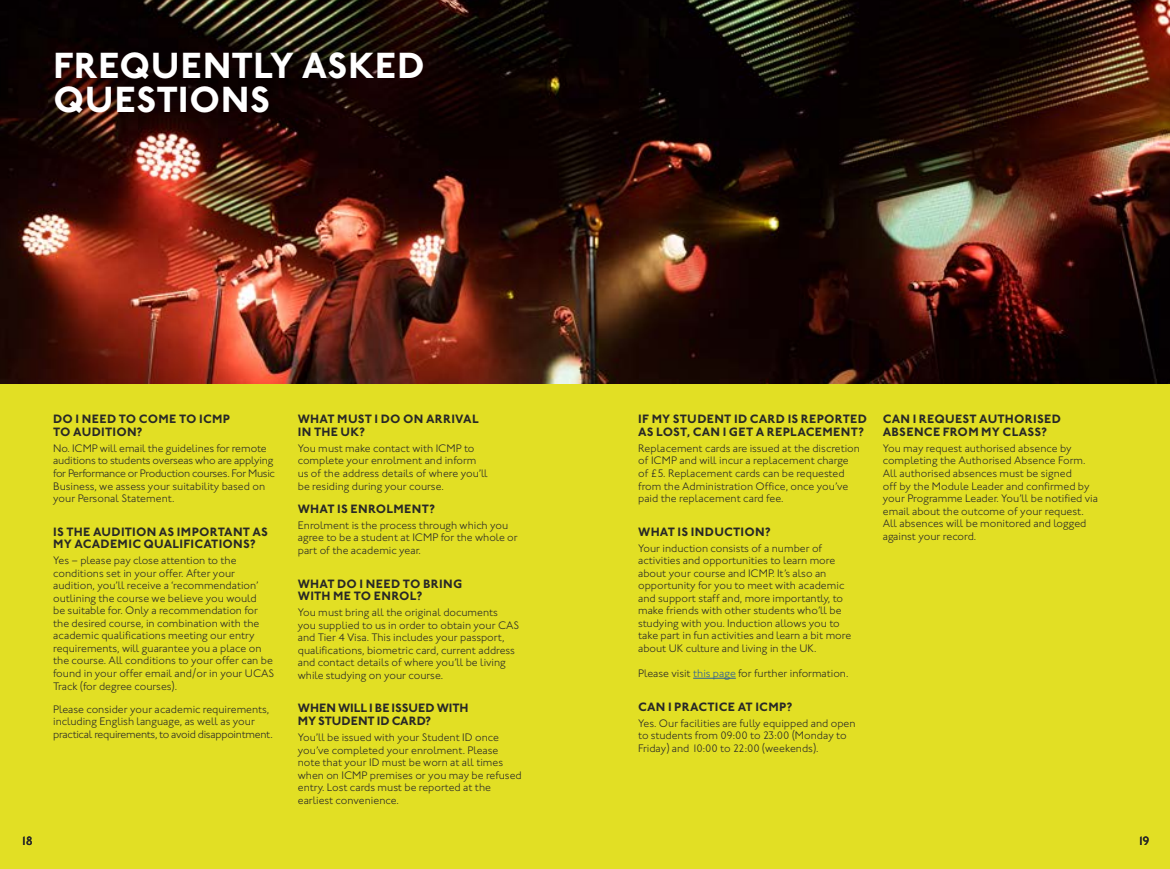
<style>
.page{position:relative;width:1170px;height:869px;background:#fff}
.page>*{position:absolute;margin:0;border:0;box-sizing:border-box;transform-origin:0 0}
.t1{font:700 37.5px/33.8px "Johnston ITC";letter-spacing:.005em;color:#fff}
.t2{font:700 12.5px/12.5px "Johnston ITC";letter-spacing:.02em;color:#282827}
.t3{font:700 12.5px/12.5px "Johnston ITC";letter-spacing:-.005em;color:#282827}
.t4{font:500 12.5px "Johnston ITC";color:#282827}
.t5{font:300 11.25px/12.5px "Johnston ITC";color:#282827}
.s1{color:#275b9b}
</style>
<div class="page">
<div style="left:0;top:0;width:1169px;height:868px;background:#e2df24"></div>
<img style="left:0;top:0;width:1169px;height:383px">
<hr style="left:693px;top:677px;width:42px;height:1px;background:#275b9b">
<h1 class="t1" style="left:53px;top:49px;width:373px">FREQUENTLY ASKED<br>QUESTIONS</h1>
<p class="t2" style="left:53px;top:413px;width:178px">DO I NEED TO COME TO ICMP<br>TO AUDITION?</p>
<p class="t5" style="left:53px;top:442px;width:223px">No. ICMP will email the guidelines for remote auditions to students overseas who are applying for Performance or Production courses. For Music Business, we assess your suitability based on your Personal Statement.</p>
<p class="t2" style="left:53px;top:525px;width:216px">IS THE AUDITION AS IMPORTANT AS<br>MY ACADEMIC QUALIFICATIONS?</p>
<p class="t5" style="left:53px;top:554px;width:222px">Yes – please pay close attention to the conditions set in your offer. After your audition, you’ll receive a ‘recommendation’ outlining the course we believe you would<br>be suitable for. Only a recommendation for the desired course, in combination with the academic qualifications meeting our entry requirements, will guarantee you a place on the course. All conditions to your offer can be found in your offer email and/or in your UCAS Track (for degree courses).</p>
<p class="t5" style="left:53px;top:702px;width:221px">Please consider your academic requirements, including English language, as well as your practical requirements, to avoid disappointment.</p>
<p class="t2" style="left:298px;top:412px;width:182px">WHAT MUST I DO ON ARRIVAL<br>IN THE UK?</p>
<p class="t5" style="left:298px;top:442px;width:192px">You must make contact with ICMP to complete your enrolment and inform us of the address details of where you’ll be residing during your course.</p>
<p class="t2" style="left:298px;top:502px;width:139px">WHAT IS ENROLMENT?</p>
<p class="t5" style="left:298px;top:518px;width:221px">Enrolment is the process through which you agree to be a student at ICMP for the whole or part of the academic year.</p>
<p class="t2" style="left:298px;top:576px;width:166px">WHAT DO I NEED TO BRING<br>WITH ME TO ENROL?</p>
<p class="t5" style="left:298px;top:605px;width:223px">You must bring all the original documents<br>you supplied to us in order to obtain your CAS and Tier 4 Visa. This includes your passport, qualifications, biometric card, current address and contact details of where you’ll be living while studying on your course.</p>
<p class="t3" style="left:298px;top:701px;width:172px">WHEN WILL I BE ISSUED WITH<br>MY STUDENT ID CARD?</p>
<p class="t5" style="left:298px;top:730px;width:225px">You’ll be issued with your Student ID once you’ve completed your enrolment. Please note that your ID must be worn at all times when on ICMP premises or you may be refused entry. Lost cards must be reported at the earliest convenience.</p>
<p class="t2" style="left:638px;top:412px;width:230px">IF MY STUDENT ID CARD IS REPORTED<br>AS LOST, CAN I GET A REPLACEMENT?</p>
<p class="t5" style="left:638px;top:442px;width:223px">Replacement cards are issued at the discretion of ICMP and will incur a replacement charge of £5. Replacement cards can be requested from the Administration Office, once you’ve paid the replacement card fee.</p>
<p class="t2" style="left:638px;top:525px;width:134px">WHAT IS INDUCTION?</p>
<p class="t5" style="left:638px;top:541px;width:214px">Your induction consists of a number of activities and opportunities to learn more about your course and ICMP. It’s also an opportunity for you to meet with academic and support staff and, more importantly, to make friends with other students who’ll be studying with you. Induction allows you to take part in fun activities and learn a bit more about UK culture and living in the UK.</p>
<p class="t5" style="left:638px;top:666px;width:212px">Please visit <span class="s1">this page</span> for further information.</p>
<p class="t2" style="left:638px;top:700px;width:156px">CAN I PRACTICE AT ICMP?</p>
<p class="t5" style="left:638px;top:716px;width:219px">Yes. Our facilities are fully equipped and open to students from 09:00 to 23:00 (Monday to<br>Friday) and 10:00 to 22:00 (weekends).</p>
<p class="t2" style="left:882px;top:412px;width:180px">CAN I REQUEST AUTHORISED<br>ABSENCE FROM MY CLASS?</p>
<p class="t5" style="left:882px;top:442px;width:217px">You may request authorised absence by completing the Authorised Absence Form.<br>All authorised absences must be signed<br>off by the Module Leader and confirmed by your Programme Leader. You’ll be notified via email about the outcome of your request.<br>All absences will be monitored and logged against your record.</p>
<p class="t4" style="left:20px;top:833px;width:14px">18</p>
<p class="t4" style="left:1137px;top:833px;width:14px">19</p>
</div>
